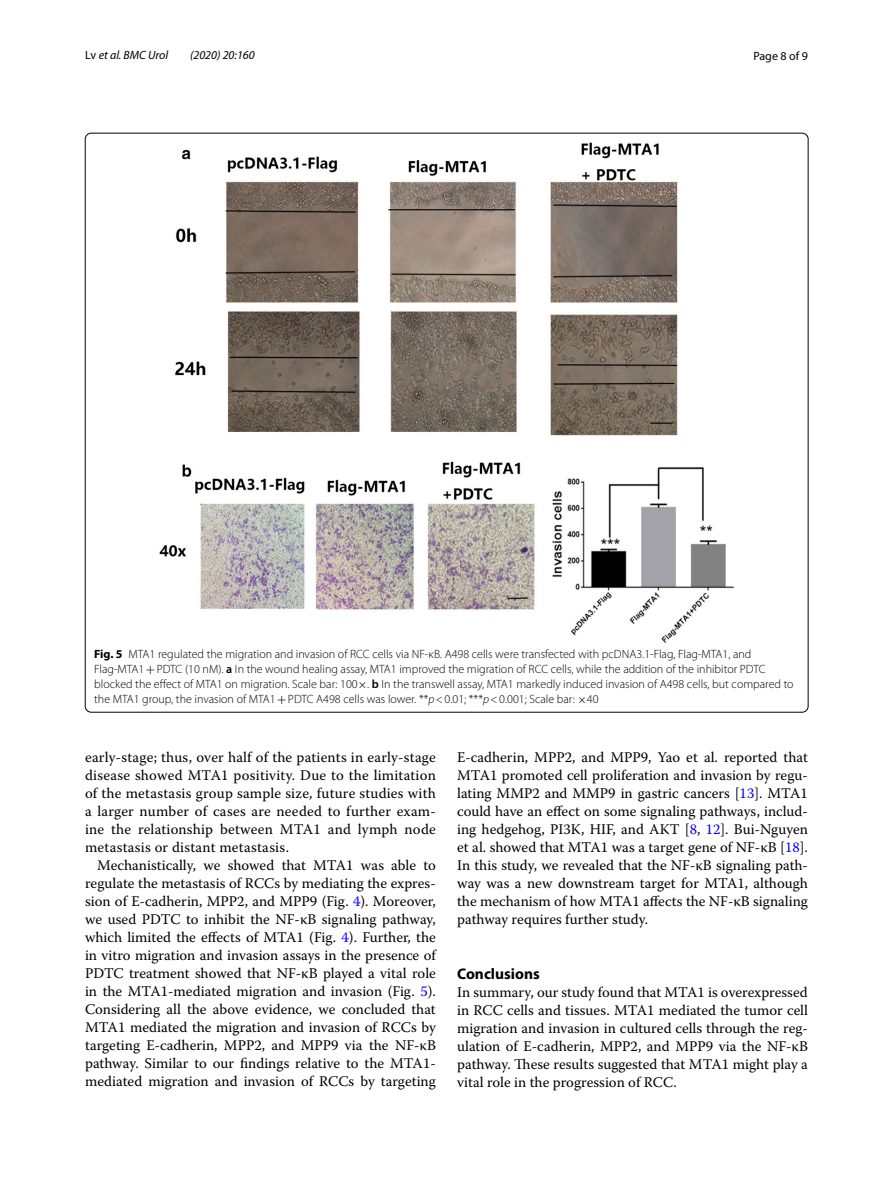
<style>
.page{position:relative;width:893px;height:1187px;background:#fff}
.page>*{position:absolute;margin:0;border:0;box-sizing:border-box;transform-origin:0 0}
.t1{font:700 15.45px "Myriad Pro";color:#000}
.t2{font:14.7px/18px "Warnock Pro";color:#000;text-align:justify}
.t3{font:300 12px/15px "Myriad Pro";color:#000}
.t4{font:italic 12px "Myriad Pro";color:#000}
.t5{font:12px "Myriad Pro";color:#000}
.s1{font-style:normal}
.s2{font-weight:700}
.s3{font-family:"MTSY";font-weight:400}
.s4{font-weight:600}
.s5{font-style:italic}
.s6{color:#00f}
</style>
<div class="page">
<img style="left:160px;top:142px;width:574px;height:500px">
<p class="t4" style="left:85px;top:48px;width:85px"><span class="s1">Lv</span> et al. BMC Urol</p>
<p class="t4" style="left:190px;top:48px;width:66px">(2020) 20:160</p>
<p class="t5" style="left:753px;top:48px;width:56px">Page 8 of 9</p>
<p class="t3" style="left:94px;top:646px;width:701px"><span class="s2">Fig. 5</span> MTA1 regulated the migration and invasion of RCC cells via NF-κB. A498 cells were transfected with pcDNA3.1-Flag, Flag-MTA1, and Flag-MTA1<span class="s3">+</span>PDTC (10 nM). <span class="s4">a</span> In the wound healing assay, MTA1 improved the migration of RCC cells, while the addition of the inhibitor PDTC blocked the effect of MTA1 on migration. Scale bar: 100<span class="s3">×</span>. <span class="s4">b</span> In the transwell assay, MTA1 markedly induced invasion of A498 cells, but compared to the MTA1 group, the invasion of MTA1<span class="s3">+</span>PDTC A498 cells was lower. **<span class="s5">p</span>&lt;0.01; ***<span class="s5">p</span>&lt;0.001; Scale bar: <span class="s3">×</span>40</p>
<p class="t2" style="left:85px;top:747px;width:352px">early-stage; thus, over half of the patients in early-stage disease showed MTA1 positivity. Due to the limitation of the metastasis group sample size, future studies with a larger number of cases are needed to further exam&shy;ine the relationship between MTA1 and lymph node metastasis or distant metastasis.</p>
<p class="t2" style="left:85px;top:855px;width:352px;text-indent:12px">Mechanistically, we showed that MTA1 was able to regulate the metastasis of RCCs by mediating the expres&shy;sion of E-cadherin, MPP2, and MPP9 (Fig. <span class="s6">4</span>). Moreover, we used PDTC to inhibit the NF-κB signaling pathway, which limited the effects of MTA1 (Fig. <span class="s6">4</span>). Further, the in vitro migration and invasion assays in the presence of PDTC treatment showed that NF-κB played a vital role in the MTA1-mediated migration and invasion (Fig. <span class="s6">5</span>).<br>Considering all the above evidence, we concluded that MTA1 mediated the migration and invasion of RCCs by targeting E-cadherin, MPP2, and MPP9 via the NF-κB pathway. Similar to our findings relative to the MTA1- mediated migration and invasion of RCCs by targeting</p>
<p class="t2" style="left:457px;top:747px;width:352px">E-cadherin, MPP2, and MPP9, Yao et al. reported that MTA1 promoted cell proliferation and invasion by regu&shy;lating MMP2 and MMP9 in gastric cancers [<span class="s6">13</span>]. MTA1 could have an effect on some signaling pathways, includ&shy;ing hedgehog, PI3K, HIF, and AKT [<span class="s6">8</span>, <span class="s6">12</span>]. Bui-Nguyen et al. showed that MTA1 was a target gene of NF-κB [<span class="s6">18</span>].<br>In this study, we revealed that the NF-κB signaling path&shy;way was a new downstream target for MTA1, although the mechanism of how MTA1 affects the NF-κB signaling pathway requires further study.</p>
<p class="t1" style="left:457px;top:963px;width:84px">Conclusions</p>
<p class="t2" style="left:457px;top:982px;width:352px">In summary, our study found that MTA1 is overexpressed in RCC cells and tissues. MTA1 mediated the tumor cell migration and invasion in cultured cells through the reg&shy;ulation of E-cadherin, MPP2, and MPP9 via the NF-κB pathway. These results suggested that MTA1 might play a vital role in the progression of RCC.</p>
</div>
